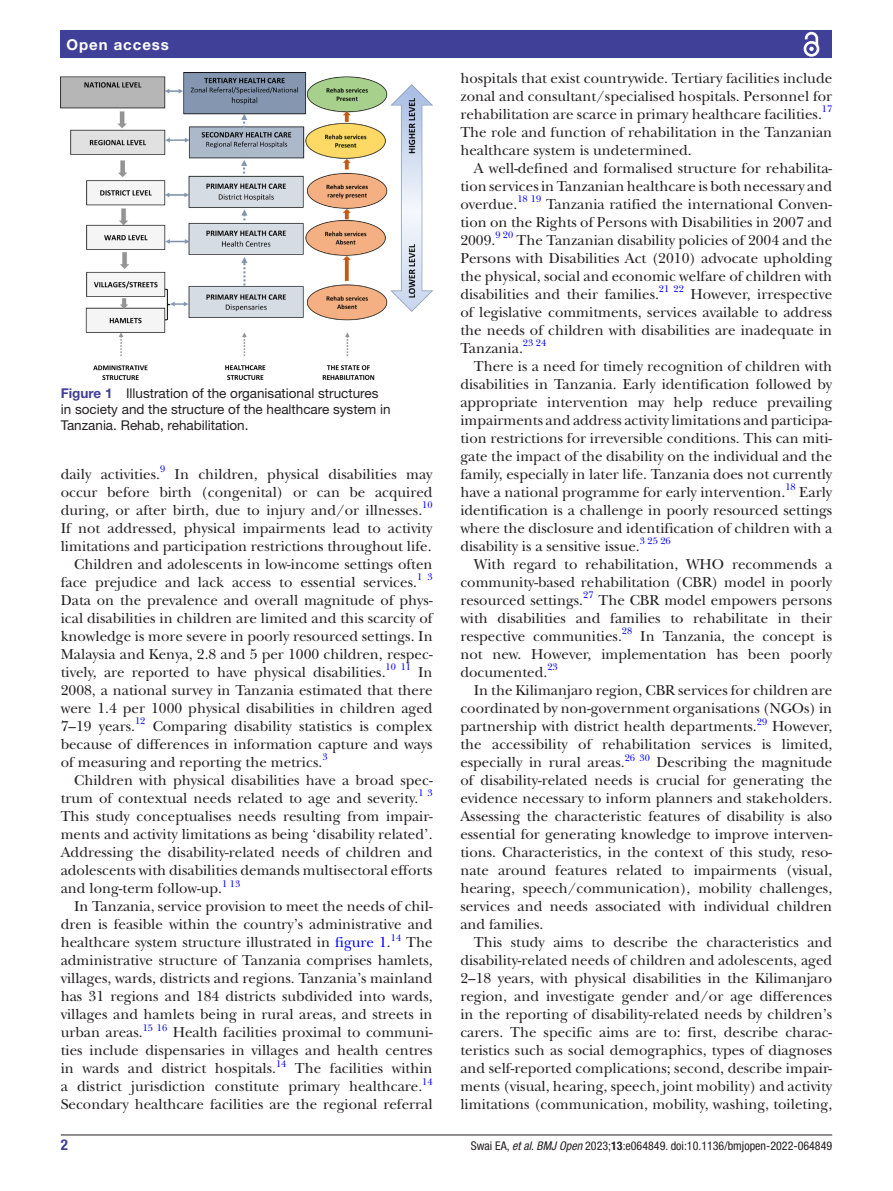
<style>
.page{position:relative;width:893px;height:1191px;background:#fff}
.page>*{position:absolute;margin:0;border:0;box-sizing:border-box;transform-origin:0 0}
.t1{font:15px/18px "New Baskerville";color:#231f20;text-align:justify}
.t2{font:700 15px "Helvetica Neue LT Std";letter-spacing:.065em;color:#fff}
.t3{font:700 condensed 15px "Helvetica Neue LT Std";color:#414099}
.t4{font:13.5px/16.2px "Helvetica Neue LT Std";color:#231f20}
.t5{font:condensed 12px "Helvetica Neue LT Std";color:#231f20}
.t6{font:9.9px "New Baskerville";color:#00f}
.s1{font-weight:700;color:#414099}
.s2{color:#00f}
.s3{font-style:italic}
.s4{font-weight:700}
</style>
<div class="page">
<hr style="left:61px;top:1134px;width:771px;height:1px;background:#231f20">
<div style="left:61px;top:31px;width:771px;height:27px;background:#414099"></div>
<svg style="left:803px;top:31px;width:17px;height:26px"></svg>
<img style="left:61px;top:73px;width:372px;height:307px">
<p class="t2" style="left:66px;top:35px;width:104px">Open access</p>
<p class="t4" style="left:61px;top:384px;width:331px"><span class="s1">Figure 1</span> Illustration of the organisational structures in society and the structure of the healthcare system in<br>Tanzania. Rehab, rehabilitation.</p>
<p class="t1" style="left:61px;top:465px;width:101px">daily activities.</p>
<p class="t6" style="left:160px;top:463px;width:7px">9</p>
<p class="t1" style="left:61px;top:465px;width:373px;text-indent:114px">In children, physical disabilities may occur before birth (congenital) or can be acquired during, or after birth, due to injury and/or illnesses.</p>
<p class="t6" style="left:422px;top:499px;width:12px">10</p>
<p class="t1" style="left:61px;top:519px;width:373px">If not addressed, physical impairments lead to activity</p>
<p class="t1" style="left:61px;top:537px;width:372px">limitations and participation restrictions throughout life.</p>
<p class="t1" style="left:74px;top:555px;width:360px">Children and adolescents in low-income settings often</p>
<p class="t1" style="left:61px;top:573px;width:358px">face prejudice and lack access to essential services.</p>
<p class="t6" style="left:417px;top:571px;width:17px">1 3</p>
<p class="t1" style="left:61px;top:591px;width:373px">Data on the prevalence and overall magnitude of phys&shy;ical disabilities in children are limited and this scarcity of knowledge is more severe in poorly resourced settings. In Malaysia and Kenya, 2.8 and 5 per 1000 children, respec&shy;tively, are reported to have physical disabilities.</p>
<p class="t6" style="left:386px;top:661px;width:27px">10 11</p>
<p class="t1" style="left:61px;top:663px;width:373px;text-indent:357px">In 2008, a national survey in Tanzania estimated that there were 1.4 per 1000 physical disabilities in children aged 7–19 years.</p>
<p class="t6" style="left:135px;top:715px;width:12px">12</p>
<p class="t1" style="left:61px;top:717px;width:373px;text-indent:92px">Comparing disability statistics is complex because of differences in information capture and ways of measuring and reporting the metrics.</p>
<p class="t6" style="left:322px;top:751px;width:7px">3</p>
<p class="t1" style="left:61px;top:771px;width:373px;text-indent:14px">Children with physical disabilities have a broad spec&shy;trum of contextual needs related to age and severity.</p>
<p class="t6" style="left:418px;top:787px;width:16px">1 3</p>
<p class="t1" style="left:61px;top:807px;width:373px">This study conceptualises needs resulting from impair&shy;ments and activity limitations as being ‘disability related’.<br>Addressing the disability-related needs of children and adolescents with disabilities demands multisectoral efforts and long-term follow-up.</p>
<p class="t6" style="left:222px;top:877px;width:20px">1 13</p>
<p class="t1" style="left:61px;top:897px;width:373px;text-indent:14px">In Tanzania, service provision to meet the needs of chil&shy;dren is feasible within the country’s administrative and healthcare system structure illustrated in <span class="s2">figure 1</span>.</p>
<p class="t6" style="left:391px;top:931px;width:12px">14</p>
<p class="t1" style="left:61px;top:933px;width:373px;text-indent:345px">The administrative structure of Tanzania comprises hamlets, villages, wards, districts and regions. Tanzania’s mainland has 31 regions and 184 districts subdivided into wards, villages and hamlets being in rural areas, and streets in urban areas.<sup>15</sup> <sup>16</sup> Health facilities proximal to communi&shy;ties include dispensaries in villages and health centres in wards and district hospitals.</p>
<p class="t6" style="left:276px;top:1057px;width:12px">14</p>
<p class="t1" style="left:61px;top:1059px;width:373px;text-indent:234px">The facilities within a district jurisdiction constitute primary healthcare.</p>
<p class="t6" style="left:422px;top:1075px;width:12px">14</p>
<p class="t1" style="left:61px;top:1095px;width:373px">Secondary healthcare facilities are the regional referral</p>
<p class="t1" style="left:460px;top:69px;width:373px">hospitals that exist countrywide. Tertiary facilities include zonal and consultant/specialised hospitals. Personnel for rehabilitation are scarce in primary healthcare facilities.<sup>17<br></sup>The role and function of rehabilitation in the Tanzanian healthcare system is undetermined.</p>
<p class="t1" style="left:460px;top:159px;width:373px;text-indent:14px">A well-defined and formalised structure for rehabilita&shy;tion services in Tanzanian healthcare is both necessary and overdue.</p>
<p class="t6" style="left:517px;top:193px;width:25px">18 19</p>
<p class="t1" style="left:460px;top:195px;width:373px;text-indent:86px">Tanzania ratified the international Conven&shy;tion on the Rights of Persons with Disabilities in 2007 and 2009.</p>
<p class="t6" style="left:495px;top:229px;width:19px">9 20</p>
<p class="t1" style="left:460px;top:231px;width:373px;text-indent:56px">The Tanzanian disability policies of 2004 and the Persons with Disabilities Act (2010) advocate upholding the physical, social and economic welfare of children with disabilities and their families.</p>
<p class="t6" style="left:659px;top:283px;width:26px">21 22</p>
<p class="t1" style="left:460px;top:285px;width:373px;text-indent:230px">However, irrespective of legislative commitments, services available to address the needs of children with disabilities are inadequate in Tanzania.</p>
<p class="t6" style="left:523px;top:337px;width:25px">23 24</p>
<p class="t1" style="left:460px;top:357px;width:373px;text-indent:14px">There is a need for timely recognition of children with disabilities in Tanzania. Early identification followed by appropriate intervention may help reduce prevailing impairments and address activity limitations and participa&shy;tion restrictions for irreversible conditions. This can miti&shy;gate the impact of the disability on the individual and the family, especially in later life. Tanzania does not currently have a national programme for early intervention.<sup>18</sup> Early identification is a challenge in poorly resourced settings where the disclosure and identification of children with a disability is a sensitive issue.</p>
<p class="t6" style="left:640px;top:535px;width:33px">3 25 26</p>
<p class="t1" style="left:460px;top:555px;width:373px;text-indent:14px">With regard to rehabilitation, WHO recommends a community-based rehabilitation (CBR) model in poorly resourced settings.</p>
<p class="t6" style="left:583px;top:589px;width:12px">27</p>
<p class="t1" style="left:460px;top:591px;width:373px;text-indent:138px">The CBR model empowers persons with disabilities and families to rehabilitate in their respective communities.</p>
<p class="t6" style="left:622px;top:625px;width:12px">28</p>
<p class="t1" style="left:460px;top:627px;width:373px;text-indent:180px">In Tanzania, the concept is not new. However, implementation has been poorly documented.</p>
<p class="t6" style="left:547px;top:661px;width:12px">23</p>
<p class="t1" style="left:460px;top:681px;width:373px;text-indent:14px">In the Kilimanjaro region, CBR services for children are coordinated by non-government organisations (NGOs) in partnership with district health departments.</p>
<p class="t6" style="left:757px;top:715px;width:12px">29</p>
<p class="t1" style="left:460px;top:717px;width:373px;text-indent:312px">However, the accessibility of rehabilitation services is limited, especially in rural areas.</p>
<p class="t6" style="left:625px;top:751px;width:27px">26 30</p>
<p class="t1" style="left:460px;top:753px;width:373px;text-indent:196px">Describing the magnitude of disability-related needs is crucial for generating the evidence necessary to inform planners and stakeholders.<br>Assessing the characteristic features of disability is also essential for generating knowledge to improve interven&shy;tions. Characteristics, in the context of this study, reso&shy;nate around features related to impairments (visual, hearing, speech/communication), mobility challenges, services and needs associated with individual children and families.</p>
<p class="t1" style="left:460px;top:933px;width:373px;text-indent:14px">This study aims to describe the characteristics and disability-related needs of children and adolescents, aged 2–18 years, with physical disabilities in the Kilimanjaro region, and investigate gender and/or age differences in the reporting of disability-related needs by children’s carers. The specific aims are to: first, describe charac&shy;teristics such as social demographics, types of diagnoses and self-reported complications; second, describe impair&shy;ments (visual, hearing, speech, joint mobility) and activity limitations (communication, mobility, washing, toileting,</p>
<p class="t3" style="left:61px;top:1135px;width:9px">2</p>
<p class="t5" style="left:471px;top:1138px;width:363px">Swai EA, <span class="s3">et al</span>. <span class="s3">BMJ Open</span> 2023;<span class="s4">13</span>:e064849. doi:10.1136/bmjopen-2022-064849</p>
</div>
